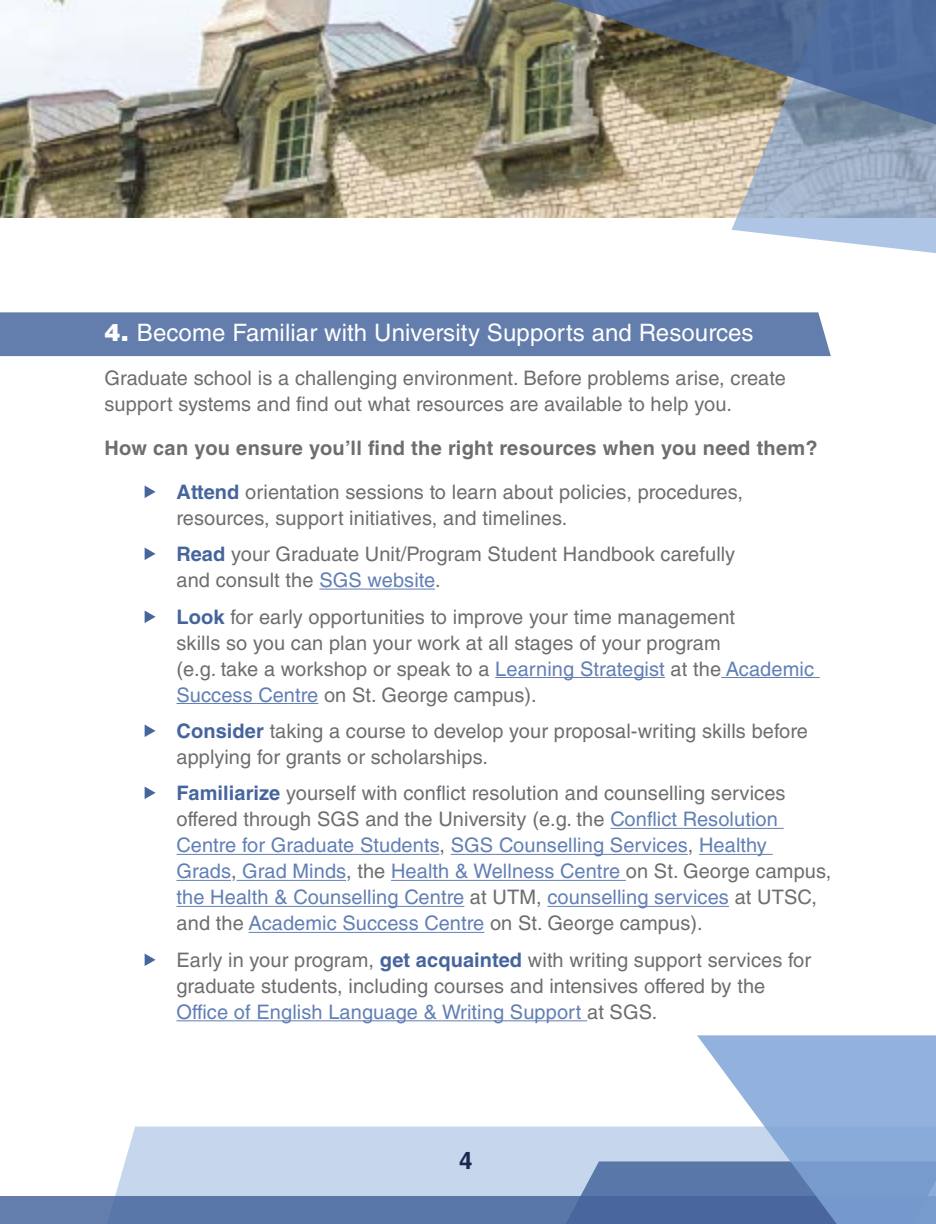
<style>
.page{position:relative;width:936px;height:1224px;background:#fff}
.page>*{position:absolute;margin:0;border:0;box-sizing:border-box;transform-origin:0 0}
.Sub-Sub_head{font:24px "Helvetica LT Std";letter-spacing:.005em;color:#fff}
.t1{font:700 24px "Helvetica LT Std";color:#182852}
.body_text_indentatio{font:20px/26px "Helvetica LT Std";letter-spacing:.005em;color:#6d6e71}
.body_text_indentatio-2{font:20px/26px "Helvetica LT Std";letter-spacing:.005em;color:#627fb5}
.Body_Text{font:20px/26px "Helvetica LT Std";letter-spacing:.005em;color:#6d6e71}
.Body_Text-2{font:700 20px "Helvetica LT Std";letter-spacing:.015em;color:#6d6e71}
.s1{font-weight:900}
.s2{font-weight:700;color:#46659d}
.s3{color:#627fb5}
.s4{color:#6d6e71}
</style>
<div class="page">
<div style="left:115px;top:1127px;width:353px;height:69px;background:#c6d6ec"></div>
<img style="left:0;top:0;width:732px;height:217px">
<div style="left:0;top:312px;width:831px;height:44px;background:#637dac"></div>
<svg style="left:732px;top:141px;width:204px;height:112px"></svg>
<svg style="left:482px;top:0;width:454px;height:141px"></svg>
<div style="left:0;top:1196px;width:936px;height:28px;background:#5a77a9"></div>
<hr style="left:319px;top:589px;width:116px;height:1px;background:#627fb5">
<hr style="left:495px;top:677px;width:170px;height:1px;background:#627fb5">
<hr style="left:721px;top:677px;width:99px;height:1px;background:#627fb5">
<hr style="left:177px;top:703px;width:141px;height:1px;background:#627fb5">
<hr style="left:610px;top:828px;width:174px;height:1px;background:#627fb5">
<hr style="left:177px;top:854px;width:263px;height:1px;background:#627fb5">
<hr style="left:451px;top:854px;width:237px;height:1px;background:#627fb5">
<hr style="left:699px;top:854px;width:74px;height:1px;background:#627fb5">
<hr style="left:177px;top:880px;width:54px;height:1px;background:#627fb5">
<hr style="left:237px;top:880px;width:109px;height:1px;background:#627fb5">
<hr style="left:391px;top:880px;width:235px;height:1px;background:#627fb5">
<hr style="left:177px;top:906px;width:287px;height:1px;background:#627fb5">
<hr style="left:547px;top:906px;width:182px;height:1px;background:#627fb5">
<hr style="left:249px;top:932px;width:235px;height:1px;background:#627fb5">
<hr style="left:177px;top:1020px;width:410px;height:1px;background:#627fb5">
<svg style="left:468px;top:1035px;width:468px;height:189px"></svg>
<p class="Sub-Sub_head" style="left:105px;top:318px;width:651px"><span class="s1">4.</span> Become Familiar with University Supports and Resources</p>
<p class="Body_Text" style="left:105px;top:365px;width:683px">Graduate school is a challenging environment. Before problems arise, create support systems and find out what resources are available to help you.</p>
<p class="Body_Text-2" style="left:105px;top:435px;width:715px">How can you ensure you’ll find the right resources when you need them?</p>
<p class="body_text_indentatio" style="left:177px;top:479px;width:568px"><span class="s2">Attend</span> orientation sessions to learn about policies, procedures, resources, support initiatives, and timelines.</p>
<p class="body_text_indentatio" style="left:177px;top:541px;width:560px"><span class="s2">Read</span> your Graduate Unit/Program Student Handbook carefully and consult the <span class="s3">SGS website</span>.</p>
<p class="body_text_indentatio" style="left:177px;top:603px;width:639px"><span class="s2">Look</span> for early opportunities to improve your time management<br>skills so you can plan your work at all stages of your program<br>(e.g. take a workshop or speak to a <span class="s3">Learning Strategist</span> at the <span class="s3">Academic Success Centre</span> on St. George campus).</p>
<p class="body_text_indentatio" style="left:177px;top:718px;width:633px"><span class="s2">Consider</span> taking a course to develop your proposal-writing skills before applying for grants or scholarships.</p>
<p class="body_text_indentatio-2" style="left:177px;top:780px;width:656px"><span class="s2">Familiarize</span> <span class="s4">yourself with conflict resolution and counselling services offered through SGS and the University (e.g. the</span> Conflict Resolution Centre for Graduate Students<span class="s4">,</span> SGS Counselling Services<span class="s4">,</span> Healthy Grads<span class="s4">,</span> Grad Minds<span class="s4">, the</span> Health &amp; Wellness Centre <span class="s4">on St. George campus, </span>the Health &amp; Counselling Centre <span class="s4">at UTM,</span> counselling services <span class="s4">at UTSC, and the</span> Academic Success Centre <span class="s4">on St. George campus).</span></p>
<p class="body_text_indentatio" style="left:177px;top:947px;width:636px">Early in your program, <span class="s2">get acquainted</span> with writing support services for graduate students, including courses and intensives offered by the<br><span class="s3">Office of English Language &amp; Writing Support</span> at SGS.</p>
<p class="t1" style="left:459px;top:1146px;width:15px">4</p>
</div>
